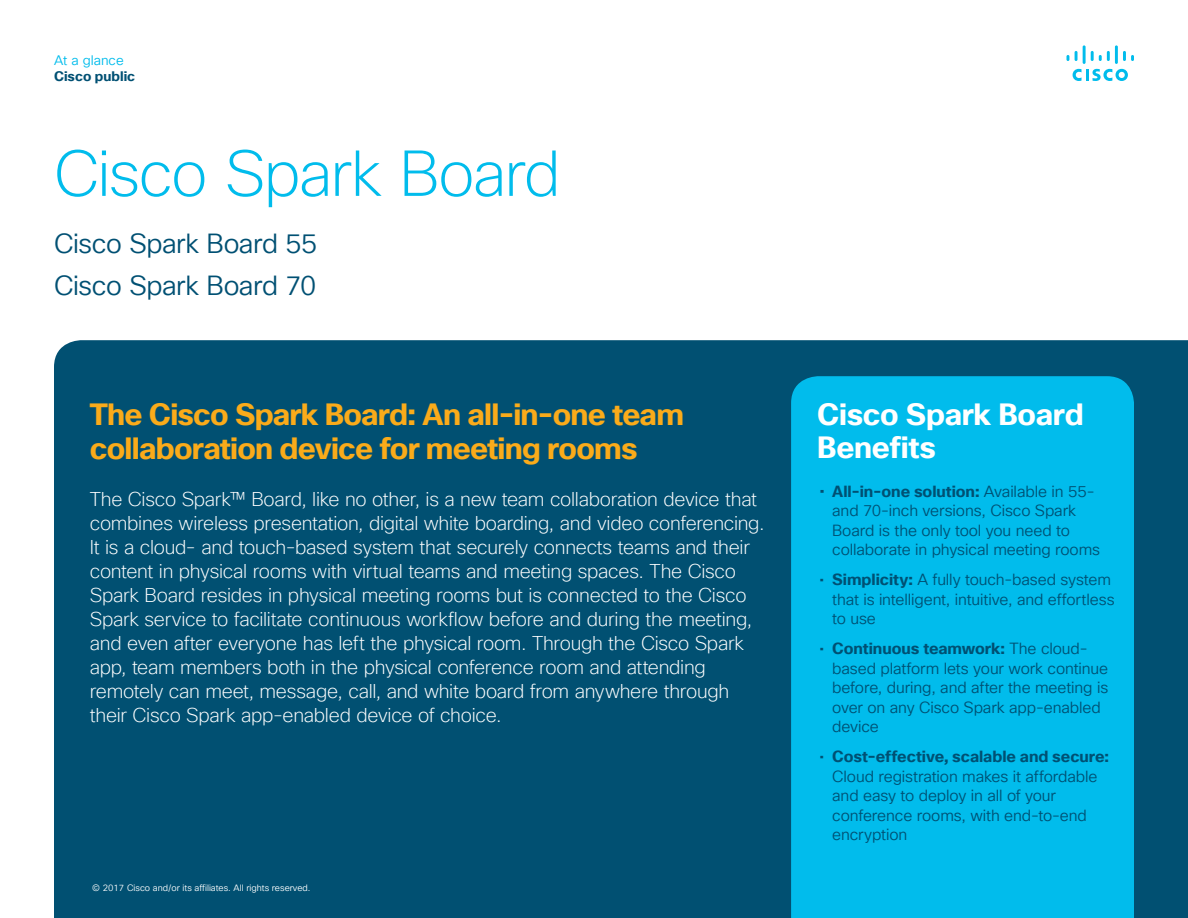
<style>
.page{position:relative;width:1188px;height:918px;background:#fff}
.page>*{position:absolute;margin:0;border:0;box-sizing:border-box;transform-origin:0 0}
.Title_Headline{font:200 63px "Cisco Sans TT";letter-spacing:-.025em;color:#01bcec}
.Intro_Heading{font:700 30px/34.5px "Cisco Sans TT";letter-spacing:-.025em;color:#faab1a}
.Sidebar_Heading_Whit{font:700 30px/33px "Cisco Sans TT";letter-spacing:-.01em;color:#fff}
.Subhead2_Indigo{font:27px "Cisco Sans TT Light";letter-spacing:-.015em;color:#005073}
.Intro{font:200 19.5px/24px "Cisco Sans TT";letter-spacing:-.015em;color:#fff}
.t1{font:15.75px/19.5px "Cisco Sans TT Light";letter-spacing:-.005em;color:#005073}
.t2{font:700 13.5px "Cisco Sans TT";color:#005073}
.t3{font:13.5px "Cisco Sans TT Light";color:#01bcec}
.Footer_white{font:9px "Cisco Sans TT Light";color:#fff}
.s1{font-family:"Cisco Sans TT";font-size:18px}
.s2{font-family:"Cisco Sans TT";font-weight:700}
.s3{font-family:"Cisco Sans TT"}
</style>
<div class="page">
<svg style="left:1073px;top:69px;width:55px;height:12px"></svg>
<svg style="left:1067px;top:55px;width:2px;height:6px"></svg>
<svg style="left:1075px;top:51px;width:3px;height:10px"></svg>
<hr style="left:1083px;top:45px;width:3px;height:19px;background:#01bcec">
<svg style="left:1091px;top:51px;width:19px;height:10px"></svg>
<hr style="left:1115px;top:45px;width:3px;height:19px;background:#01bcec">
<svg style="left:1123px;top:51px;width:11px;height:10px"></svg>
<div style="left:54px;top:340px;width:1134px;height:578px;background:#015072"></div>
<div style="left:791px;top:376px;width:343px;height:542px;background:#01bcec"></div>
<p class="t3" style="left:54px;top:51px;width:71px">At a glance</p>
<p class="t2" style="left:54px;top:67px;width:83px">Cisco public</p>
<p class="Title_Headline" style="left:54px;top:133px;width:508px">Cisco Spark Board</p>
<p class="Subhead2_Indigo" style="left:54px;top:226px;width:265px">Cisco Spark Board 55</p>
<p class="Subhead2_Indigo" style="left:54px;top:268px;width:264px">Cisco Spark Board 70</p>
<p class="Intro_Heading" style="left:90px;top:397px;width:596px">The Cisco Spark Board: An all-in-one team collaboration device for meeting rooms</p>
<p class="Intro" style="left:90px;top:487px;width:676px">The Cisco Spark™ Board, like no other, is a new team collaboration device that combines wireless presentation, digital white boarding, and video conferencing.<br>It is a cloud- and touch-based system that securely connects teams and their content in physical rooms with virtual teams and meeting spaces. The Cisco Spark Board resides in physical meeting rooms but is connected to the Cisco Spark service to facilitate continuous workflow before and during the meeting, and even after everyone has left the physical room. Through the Cisco Spark app, team members both in the physical conference room and attending remotely can meet, message, call, and white board from anywhere through their Cisco Spark app-enabled device of choice.</p>
<p class="Footer_white" style="left:92px;top:882px;width:220px">© 2017 Cisco and/or its affiliates. All rights reserved.</p>
<p class="Sidebar_Heading_Whit" style="left:817px;top:398px;width:268px">Cisco Spark Board<br>Benefits</p>
<p class="t1" style="left:832px;top:482px;width:269px;text-indent:-13px"><span class="s1">•</span> <span class="s2">All-in-one solution:</span> Available in 55- and 70-inch versions, Cisco Spark Board is the only tool you need to collaborate in physical meeting rooms</p>
<p class="t1" style="left:832px;top:570px;width:284px;text-indent:-13px"><span class="s3">•</span> <span class="s2">Simplicity:</span> A fully touch-based system that is intelligent, intuitive, and effortless to use</p>
<p class="t1" style="left:832px;top:639px;width:278px;text-indent:-13px"><span class="s3">•</span> <span class="s2">Continuous teamwork:</span> The cloud&shy;based platform lets your work continue before, during, and after the meeting is over on any Cisco Spark app-enabled device</p>
<p class="t1" style="left:832px;top:747px;width:278px;text-indent:-13px"><span class="s3">•</span> <span class="s2">Cost-effective, scalable and secure:<br></span>Cloud registration makes it affordable and easy to deploy in all of your conference rooms, with end-to-end encryption</p>
</div>
